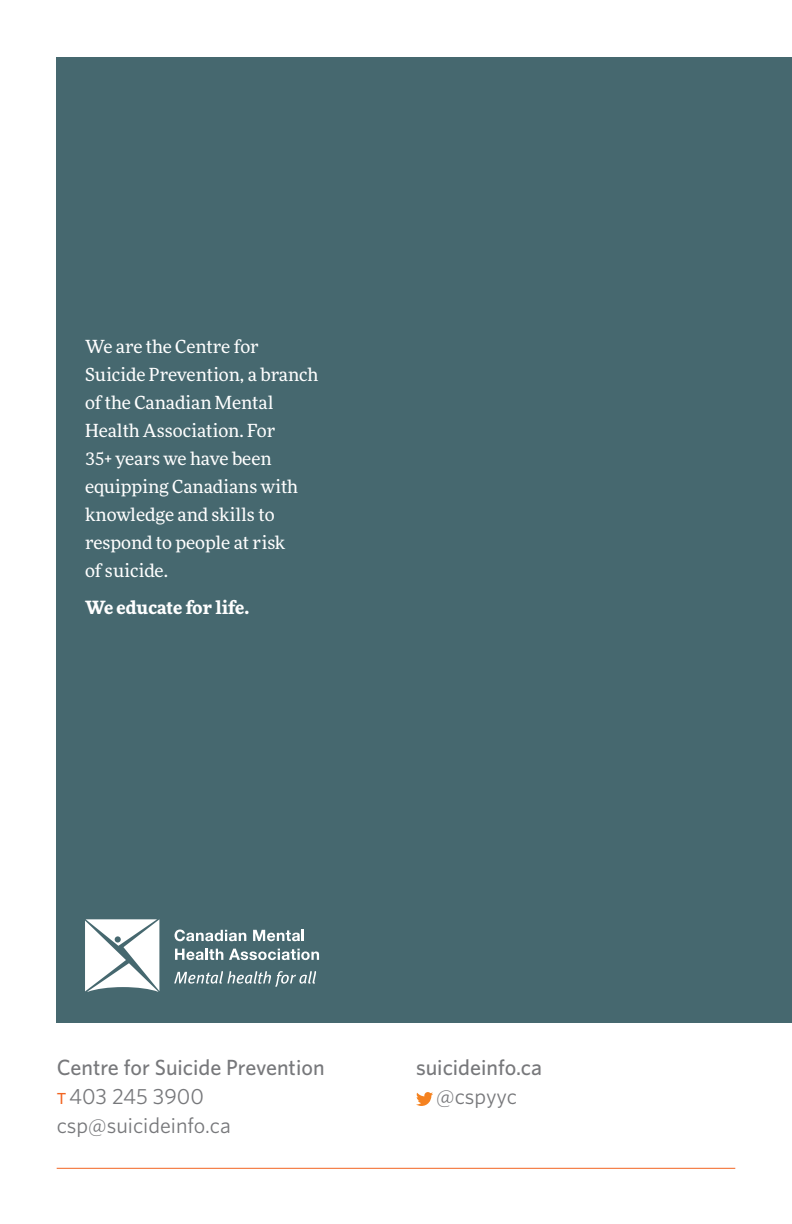
<style>
.page{position:relative;width:792px;height:1224px;background:#fff}
.page>*{position:absolute;margin:0;border:0;box-sizing:border-box;transform-origin:0 0}
.t1{font:22px/29px "Whitney HTF";color:#77787b}
.t2{font:500 22px "Whitney HTF";color:#77787b}
.t3{font:18px/28px "More Pro";color:#fff}
.t4{font:700 18px "More Pro";color:#fff}
.s1{font-weight:500}
.s2{font-weight:500;font-size:16px;color:#f26522}
</style>
<div class="page">
<hr style="left:57px;top:1168px;width:678px;height:1px;background:#f26522">
<div style="left:57px;top:57px;width:735px;height:966px;background:#46686f"></div>
<svg style="left:416px;top:1092px;width:17px;height:14px"></svg>
<svg style="left:85px;top:919px;width:74px;height:73px;background:#dde3e4"></svg>
<svg style="left:175px;top:930px;width:71px;height:11px"></svg>
<svg style="left:253px;top:930px;width:51px;height:11px"></svg>
<svg style="left:175px;top:949px;width:48px;height:11px"></svg>
<svg style="left:229px;top:949px;width:90px;height:11px"></svg>
<svg style="left:174px;top:971px;width:142px;height:16px"></svg>
<p class="t3" style="left:85px;top:334px;width:235px">We are the Centre for<br>Suicide Prevention, a branch of the Canadian Mental<br>Health Association. For<br>35+ years we have been equipping Canadians with knowledge and skills to respond to people at risk<br>of suicide.</p>
<p class="t4" style="left:85px;top:597px;width:166px">We educate for life.</p>
<p class="t1" style="left:57px;top:1055px;width:269px"><span class="s1">Centre for Suicide Prevention<br></span><span class="s2">T</span> 403 245 3900 csp@suicideinfo.ca</p>
<p class="t2" style="left:416px;top:1059px;width:128px">suicideinfo.ca</p>
<p class="t1" style="left:436px;top:1084px;width:82px">@cspyyc</p>
</div>
